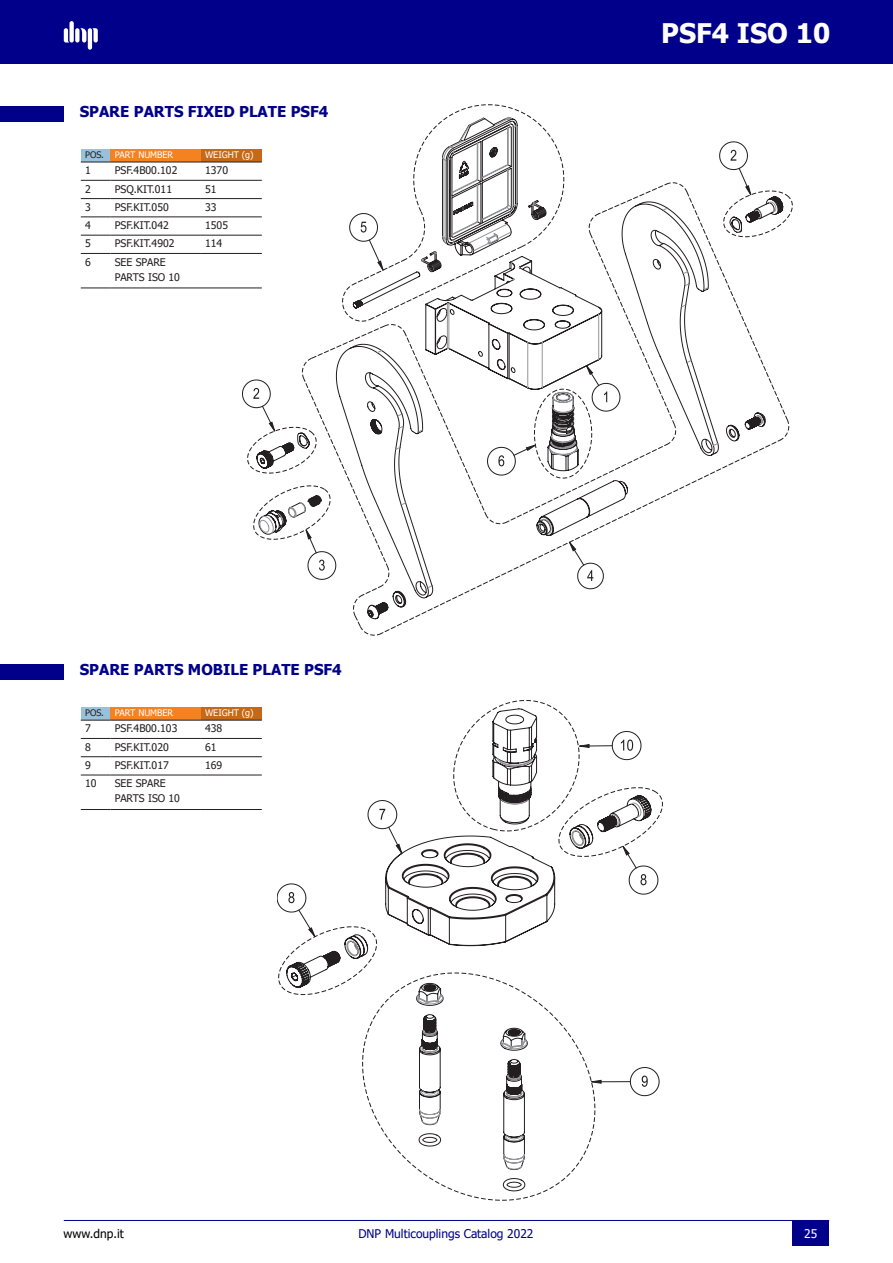
<style>
.page{position:relative;width:893px;height:1263px;background:#fff}
.page>*{position:absolute;margin:0;border:0;box-sizing:border-box;transform-origin:0 0}
.t1{font:700 27px "Tahoma";color:#fff}
.t2{font:700 15px "Tahoma";color:#00008b}
.t3{font:12px "Tahoma";color:#00008b}
.t4{font:12px "Tahoma";color:#000}
.t5{font:12px "Tahoma";color:#fff}
.testo{font:10.5px "Tahoma";color:#231f20}
.t6{font:9px "Tahoma";color:#fff}
.t7{font:9px "Tahoma";color:#231f20}
</style>
<div class="page">
<div style="left:0;top:0;width:893px;height:64px;background:#00008b"></div>
<div style="left:0;top:106px;width:64px;height:16px;background:#00008b"></div>
<svg style="left:278px;top:961px;width:8px;height:30px"></svg>
<svg style="left:495px;top:700px;width:167px;height:125px"></svg>
<svg style="left:286px;top:708px;width:366px;height:483px"></svg>
<svg style="left:347px;top:758px;width:294px;height:411px"></svg>
<div style="left:0;top:664px;width:64px;height:16px;background:#00008b"></div>
<svg style="left:260px;top:118px;width:516px;height:470px"></svg>
<hr style="left:64px;top:1220px;width:765px;height:1px;background:#00008b">
<div style="left:792px;top:1220px;width:37px;height:26px;background:#00008b"></div>
<svg style="left:92px;top:28px;width:6px;height:15px"></svg>
<div style="left:69px;top:21px;width:5px;height:22px;background:#fff;border-radius:2px"></div>
<svg style="left:75px;top:28px;width:4px;height:15px"></svg>
<hr style="left:88px;top:28px;width:4px;height:22px;background:#fff;border-radius:2px">
<svg style="left:64px;top:28px;width:5px;height:15px"></svg>
<svg style="left:80px;top:28px;width:6px;height:15px"></svg>
<div style="left:81px;top:149px;width:30px;height:13px;background:#9ac1db"></div>
<div style="left:111px;top:149px;width:90px;height:13px;background:#f58220"></div>
<div style="left:201px;top:149px;width:61px;height:13px;background:#c66917"></div>
<hr style="left:81px;top:162px;width:30px;height:1px;background:#231f20">
<hr style="left:111px;top:162px;width:90px;height:1px;background:#231f20">
<hr style="left:201px;top:162px;width:61px;height:1px;background:#231f20">
<hr style="left:81px;top:180px;width:30px;height:1px;background:#231f20">
<hr style="left:111px;top:180px;width:90px;height:1px;background:#231f20">
<hr style="left:201px;top:180px;width:61px;height:1px;background:#231f20">
<hr style="left:81px;top:198px;width:30px;height:1px;background:#231f20">
<hr style="left:111px;top:198px;width:90px;height:1px;background:#231f20">
<hr style="left:201px;top:198px;width:61px;height:1px;background:#231f20">
<hr style="left:81px;top:216px;width:30px;height:1px;background:#231f20">
<hr style="left:111px;top:216px;width:90px;height:1px;background:#231f20">
<hr style="left:201px;top:216px;width:61px;height:1px;background:#231f20">
<hr style="left:81px;top:235px;width:30px;height:1px;background:#231f20">
<hr style="left:111px;top:235px;width:90px;height:1px;background:#231f20">
<hr style="left:201px;top:235px;width:61px;height:1px;background:#231f20">
<hr style="left:81px;top:253px;width:30px;height:1px;background:#231f20">
<hr style="left:111px;top:253px;width:90px;height:1px;background:#231f20">
<hr style="left:201px;top:253px;width:61px;height:1px;background:#231f20">
<hr style="left:81px;top:288px;width:30px;height:1px;background:#231f20">
<hr style="left:111px;top:288px;width:90px;height:1px;background:#231f20">
<hr style="left:201px;top:288px;width:61px;height:1px;background:#231f20">
<div style="left:81px;top:707px;width:30px;height:13px;background:#9ac1db"></div>
<div style="left:111px;top:707px;width:90px;height:13px;background:#f58220"></div>
<div style="left:201px;top:707px;width:61px;height:13px;background:#c66917"></div>
<hr style="left:81px;top:720px;width:30px;height:1px;background:#231f20">
<hr style="left:111px;top:720px;width:90px;height:1px;background:#231f20">
<hr style="left:201px;top:720px;width:61px;height:1px;background:#231f20">
<hr style="left:81px;top:738px;width:30px;height:1px;background:#231f20">
<hr style="left:111px;top:738px;width:90px;height:1px;background:#231f20">
<hr style="left:201px;top:738px;width:61px;height:1px;background:#231f20">
<hr style="left:81px;top:756px;width:30px;height:1px;background:#231f20">
<hr style="left:111px;top:756px;width:90px;height:1px;background:#231f20">
<hr style="left:201px;top:756px;width:61px;height:1px;background:#231f20">
<hr style="left:81px;top:775px;width:30px;height:1px;background:#231f20">
<hr style="left:111px;top:775px;width:90px;height:1px;background:#231f20">
<hr style="left:201px;top:775px;width:61px;height:1px;background:#231f20">
<hr style="left:81px;top:809px;width:30px;height:1px;background:#231f20">
<hr style="left:111px;top:809px;width:90px;height:1px;background:#231f20">
<hr style="left:201px;top:809px;width:61px;height:1px;background:#231f20">
<p class="t2" style="left:80px;top:101px;width:250px">SPARE PARTS FIXED PLATE PSF4</p>
<p class="t7" style="left:85px;top:149px;width:20px">POS.</p>
<p class="t6" style="left:115px;top:149px;width:60px">PART NUMBER</p>
<p class="t6" style="left:205px;top:149px;width:50px">WEIGHT (g)</p>
<p class="testo" style="left:85px;top:163px;width:7px">1</p>
<p class="testo" style="left:115px;top:163px;width:64px">PSF.4B00.102</p>
<p class="testo" style="left:205px;top:163px;width:24px">1370</p>
<p class="testo" style="left:85px;top:182px;width:7px">2</p>
<p class="testo" style="left:115px;top:182px;width:59px">PSQ.KIT.011</p>
<p class="testo" style="left:205px;top:182px;width:13px">51</p>
<p class="testo" style="left:85px;top:200px;width:7px">3</p>
<p class="testo" style="left:115px;top:200px;width:56px">PSF.KIT.050</p>
<p class="testo" style="left:205px;top:200px;width:13px">33</p>
<p class="testo" style="left:85px;top:218px;width:7px">4</p>
<p class="testo" style="left:115px;top:218px;width:56px">PSF.KIT.042</p>
<p class="testo" style="left:205px;top:218px;width:24px">1505</p>
<p class="testo" style="left:85px;top:237px;width:7px">5</p>
<p class="testo" style="left:115px;top:237px;width:61px">PSF.KIT.4902</p>
<p class="testo" style="left:205px;top:237px;width:19px">114</p>
<p class="testo" style="left:85px;top:255px;width:7px">6</p>
<p class="testo" style="left:115px;top:255px;width:53px">SEE SPARE</p>
<p class="testo" style="left:115px;top:270px;width:67px">PARTS ISO 10</p>
<p class="t2" style="left:80px;top:659px;width:264px">SPARE PARTS MOBILE PLATE PSF4</p>
<p class="t7" style="left:85px;top:707px;width:20px">POS.</p>
<p class="t6" style="left:115px;top:707px;width:60px">PART NUMBER</p>
<p class="t6" style="left:205px;top:707px;width:50px">WEIGHT (g)</p>
<p class="testo" style="left:85px;top:721px;width:7px">7</p>
<p class="testo" style="left:115px;top:721px;width:64px">PSF.4B00.103</p>
<p class="testo" style="left:205px;top:721px;width:19px">438</p>
<p class="testo" style="left:85px;top:740px;width:7px">8</p>
<p class="testo" style="left:115px;top:740px;width:56px">PSF.KIT.020</p>
<p class="testo" style="left:205px;top:740px;width:13px">61</p>
<p class="testo" style="left:85px;top:758px;width:7px">9</p>
<p class="testo" style="left:115px;top:758px;width:56px">PSF.KIT.017</p>
<p class="testo" style="left:205px;top:758px;width:19px">169</p>
<p class="testo" style="left:85px;top:776px;width:13px">10</p>
<p class="testo" style="left:115px;top:776px;width:53px">SEE SPARE</p>
<p class="testo" style="left:115px;top:791px;width:67px">PARTS ISO 10</p>
<p class="t1" style="left:661px;top:14px;width:170px">PSF4 ISO 10</p>
<p class="t4" style="left:64px;top:1225px;width:62px">www.dnp.it</p>
<p class="t5" style="left:804px;top:1225px;width:15px">25</p>
<p class="t3" style="left:358px;top:1225px;width:176px">DNP Multicouplings Catalog 2022</p>
</div>
